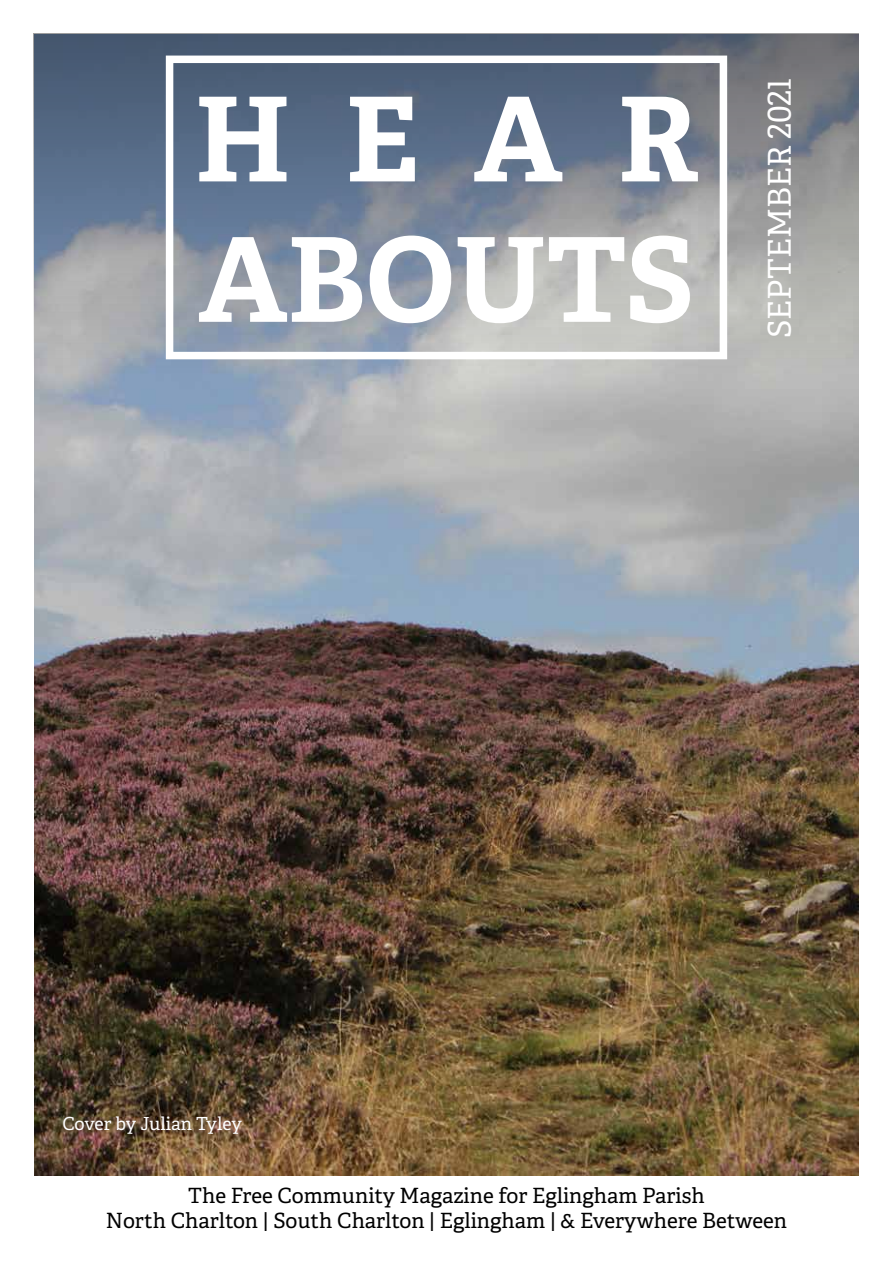
<style>
.page{position:relative;width:893px;height:1263px;background:#fff}
.page>*{position:absolute;margin:0;border:0;box-sizing:border-box;transform-origin:0 0}
.t1{font:700 117px/140.4px "Adelle";color:#fff}
.t2{font:31.5px "Adelle";color:#fff}
.t3{font:21px/25.2px "Adelle";color:#000;text-align:center}
.t4{font:18px "Adelle";letter-spacing:-.005em;color:#fff}
</style>
<div class="page">
<img style="left:34px;top:495px;width:825px;height:681px">
<svg style="left:33px;top:33px;width:826px;height:462px;background:#8d95a0"></svg>
<div style="left:166px;top:56px;width:561px;height:303px;border:8px solid #fff"></div>
<h1 class="t1" style="left:195px;top:65px;width:505px">HEAR<br>ABOUTS</h1>
<h2 class="t2" style="left:757px;top:338px;width:261px;rotate:-90deg">SEPTEMBER 2021</h2>
<p class="t4" style="left:62px;top:1110px;width:181px">Cover by Julian Tyley</p>
<p class="t3" style="left:106px;top:1182px;width:683px">The Free Community Magazine for Eglingham Parish<br>North Charlton | South Charlton | Eglingham | &amp; Everywhere Between</p>
</div>
